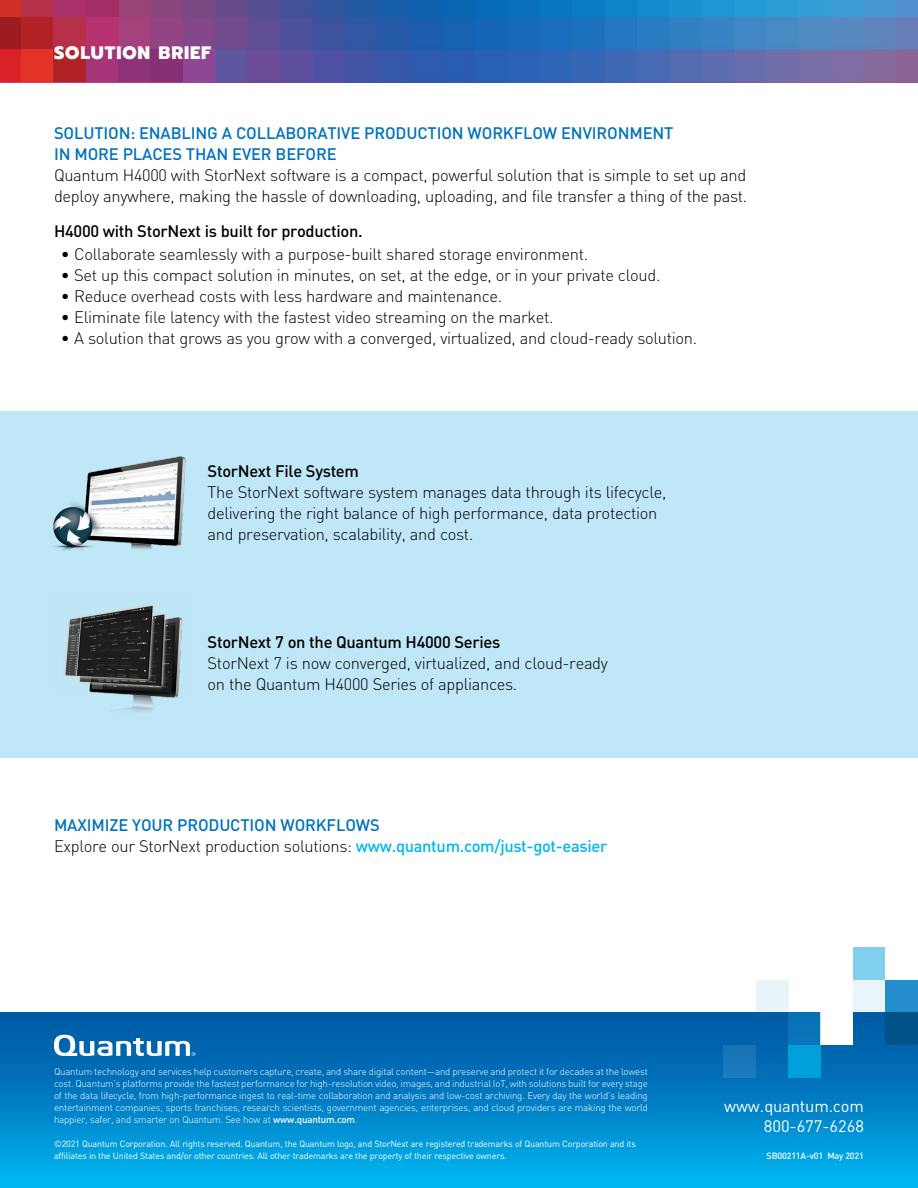
<style>
.page{position:relative;width:918px;height:1188px;background:#fff}
.page>*{position:absolute;margin:0;border:0;box-sizing:border-box;transform-origin:0 0}
.t1{font:800 18px "Prompt";letter-spacing:.05em;color:#fff}
.P1_main_copy_block{font:300 16.5px/21px "DIN Pro";letter-spacing:-.02em;color:#000}
.t2{font:500 16.5px/21px "DIN Pro";letter-spacing:-.01em;color:#0072bc}
.P1_main_copy_block-2{font:500 16.5px "DIN Pro";letter-spacing:-.02em;color:#000}
.t3{font:16.5px "DIN Pro";color:#fff}
.t4{font:300 9.75px/12px "DIN Pro";letter-spacing:-.02em;color:#fff;text-align:justify}
.t5{font:9px/12px "DIN Pro";letter-spacing:-.02em;color:#fff}
.t6{font:500 9px "DIN Pro";letter-spacing:-.02em;color:#fff}
.s1{font-weight:500;color:#00b6f1}
.s2{font-weight:500}
</style>
<div class="page">
<div style="left:0;top:411px;width:918px;height:347px;background:#bfe7f7"></div>
<img style="left:118px;top:0;width:800px;height:82px">
<div style="left:0;top:0;width:21px;height:17px;background:#d03025"></div>
<div style="left:21px;top:0;width:33px;height:17px;background:#b7304a"></div>
<div style="left:54px;top:0;width:32px;height:17px;background:#aa306b"></div>
<div style="left:86px;top:0;width:32px;height:17px;background:#a32d66"></div>
<div style="left:0;top:17px;width:21px;height:33px;background:#9c1c1f"></div>
<div style="left:21px;top:17px;width:33px;height:33px;background:#b12227"></div>
<div style="left:54px;top:17px;width:32px;height:33px;background:#b7304a"></div>
<div style="left:86px;top:17px;width:32px;height:33px;background:#b73370"></div>
<div style="left:0;top:50px;width:21px;height:32px;background:#da2128"></div>
<div style="left:21px;top:50px;width:33px;height:32px;background:#e33226"></div>
<div style="left:54px;top:50px;width:32px;height:32px;background:#b12227"></div>
<div style="left:86px;top:50px;width:32px;height:32px;background:#a53478"></div>
<div style="left:118px;top:50px;width:33px;height:32px;background:#8e327a"></div>
<div style="left:151px;top:50px;width:32px;height:32px;background:#892f76"></div>
<div style="left:183px;top:50px;width:33px;height:32px;background:#8f4793"></div>
<div style="left:216px;top:50px;width:32px;height:32px;background:#5e569e"></div>
<div style="left:0;top:1012px;width:918px;height:176px;background:linear-gradient(to bottom,#004f9d,#00b4ef)"></div>
<div style="left:853px;top:948px;width:33px;height:32px;background:#80cfee"></div>
<div style="left:853px;top:980px;width:33px;height:32px;background:#e9f5fb"></div>
<div style="left:886px;top:980px;width:32px;height:32px;background:#258dcc"></div>
<div style="left:886px;top:1012px;width:32px;height:33px;background:#005289"></div>
<div style="left:821px;top:1011px;width:32px;height:34px;background:#fff"></div>
<div style="left:788px;top:1012px;width:33px;height:33px;background:#0a72b7"></div>
<div style="left:756px;top:980px;width:32px;height:32px;background:#e9f3fa"></div>
<div style="left:724px;top:1045px;width:32px;height:32px;background:#1977ba"></div>
<div style="left:788px;top:1045px;width:33px;height:32px;background:#00a0dd"></div>
<svg style="left:54px;top:1035px;width:142px;height:21px"></svg>
<img style="left:52px;top:456px;width:134px;height:94px">
<img style="left:64px;top:604px;width:119px;height:108px">
<p class="t1" style="left:54px;top:39px;width:159px">SOLUTION BRIEF</p>
<p class="t2" style="left:54px;top:121px;width:621px">SOLUTION: ENABLING A COLLABORATIVE PRODUCTION WORKFLOW ENVIRONMENT<br>IN MORE PLACES THAN EVER BEFORE</p>
<p class="P1_main_copy_block" style="left:54px;top:164px;width:695px">Quantum H4000 with StorNext software is a compact, powerful solution that is simple to set up and deploy anywhere, making the hassle of downloading, uploading, and file transfer a thing of the past.</p>
<p class="P1_main_copy_block-2" style="left:54px;top:218px;width:310px">H4000 with StorNext is built for production.</p>
<p class="P1_main_copy_block" style="left:61px;top:242px;width:529px">• Collaborate seamlessly with a purpose-built shared storage environment.</p>
<p class="P1_main_copy_block" style="left:61px;top:263px;width:601px">• Set up this compact solution in minutes, on set, at the edge, or in your private cloud.</p>
<p class="P1_main_copy_block" style="left:61px;top:284px;width:443px">• Reduce overhead costs with less hardware and maintenance.</p>
<p class="P1_main_copy_block" style="left:61px;top:305px;width:494px">• Eliminate file latency with the fastest video streaming on the market.</p>
<p class="P1_main_copy_block" style="left:61px;top:326px;width:638px">• A solution that grows as you grow with a converged, virtualized, and cloud-ready solution.</p>
<p class="P1_main_copy_block-2" style="left:208px;top:458px;width:153px">StorNext File System</p>
<p class="P1_main_copy_block" style="left:208px;top:481px;width:460px">The StorNext software system manages data through its lifecycle, delivering the right balance of high performance, data protection and preservation, scalability, and cost.</p>
<p class="P1_main_copy_block-2" style="left:208px;top:629px;width:294px">StorNext 7 on the Quantum H4000 Series</p>
<p class="P1_main_copy_block" style="left:208px;top:652px;width:402px">StorNext 7 is now converged, virtualized, and cloud-ready on the Quantum H4000 Series of appliances.</p>
<p class="t2" style="left:54px;top:812px;width:327px">MAXIMIZE YOUR PRODUCTION WORKFLOWS</p>
<p class="P1_main_copy_block" style="left:54px;top:834px;width:555px">Explore our StorNext production solutions: <span class="s1">www.quantum.com/just-got-easier</span></p>
<p class="t4" style="left:54px;top:1064px;width:596px">Quantum technology and services help customers capture, create, and share digital content—and preserve and protect it for decades at the lowest cost. Quantum’s platforms provide the fastest performance for high-resolution video, images, and industrial IoT, with solutions built for every stage of the data lifecycle, from high-performance ingest to real-time collaboration and analysis and low-cost archiving. Every day the world’s leading entertainment companies, sports franchises, research scientists, government agencies, enterprises, and cloud providers are making the world happier, safer, and smarter on Quantum. See how at <span class="s2">www.quantum.com</span>.</p>
<p class="t5" style="left:54px;top:1137px;width:583px">©2021 Quantum Corporation. All rights reserved. Quantum, the Quantum logo, and StorNext are registered trademarks of Quantum Corporation and its affiliates in the United States and/or other countries. All other trademarks are the property of their respective owners.</p>
<p class="t3" style="left:724px;top:1093px;width:141px">www.quantum.com</p>
<p class="t3" style="left:764px;top:1113px;width:102px">800-677-6268</p>
<p class="t6" style="left:767px;top:1148px;width:99px">SB00211A-v01 May 2021</p>
</div>
